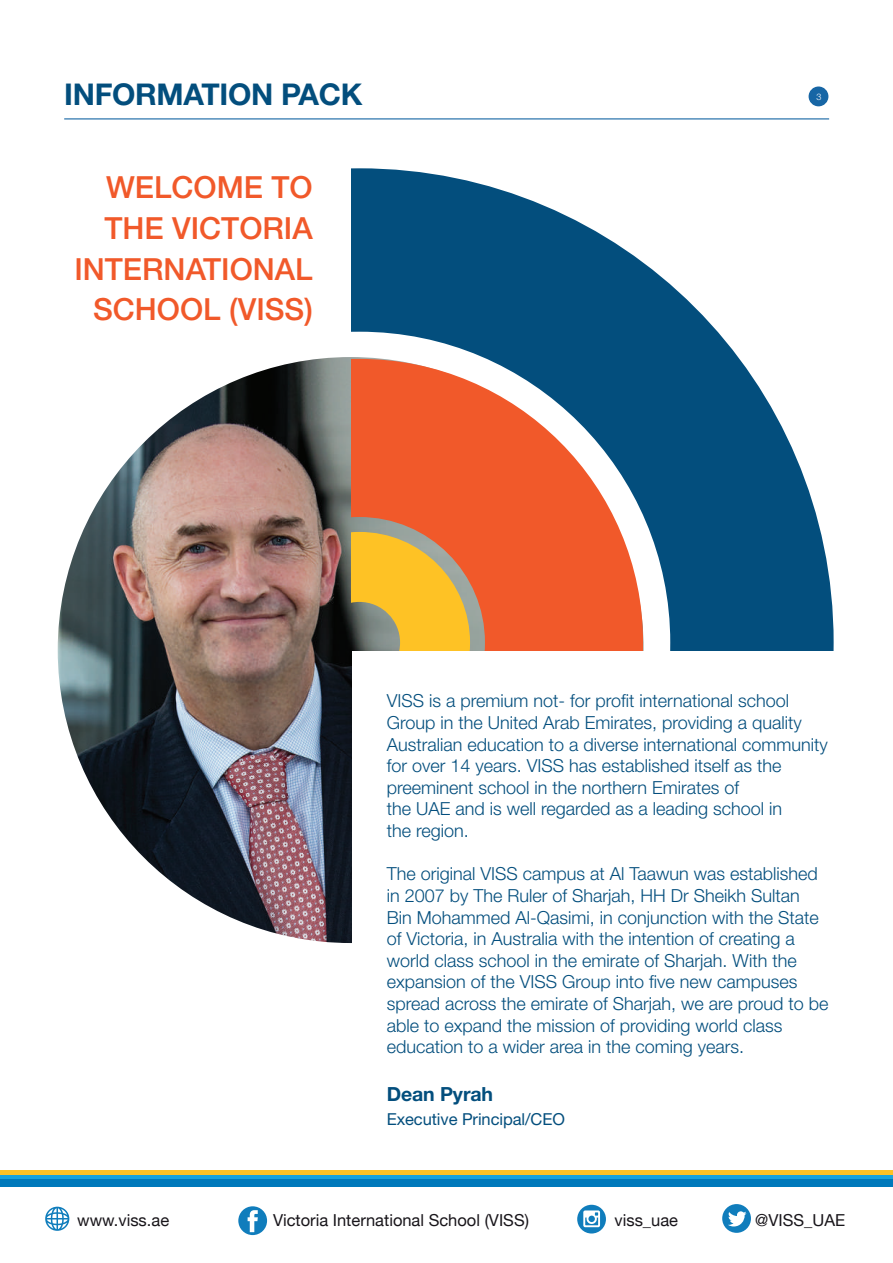
<style>
.page{position:relative;width:893px;height:1263px;background:#fff}
.page>*{position:absolute;margin:0;border:0;box-sizing:border-box;transform-origin:0 0}
.t1{font:500 30.45px/40.7px "Helvetica Neue LT Std";color:#f1592a;text-align:right}
.t2{font:700 30px "Helvetica Neue LT Std";letter-spacing:-.01em;color:#034e7d}
.t3{font:700 19.5px "Helvetica Neue LT Std";letter-spacing:-.005em;color:#034e7d}
.t4{font:300 18px/21.6px "Helvetica Neue LT Std";color:#034e7d}
.t5{font:16.5px "Helvetica Neue";color:#18151a}
.t6{font:16.5px "Helvetica Neue LT Std";letter-spacing:-.005em;color:#034e7d}
.t7{font:300 9px "Helvetica Neue LT Std";color:#fff}
</style>
<div class="page">
<img style="left:58px;top:357px;width:586px;height:586px;border-radius:293px">
<svg style="left:352px;top:168px;width:482px;height:483px"></svg>
<div style="left:0;top:1179px;width:893px;height:7px;background:#0079bb"></div>
<div style="left:0;top:1174px;width:893px;height:5px;background:#19a3dd"></div>
<hr style="left:0;top:1170px;width:893px;height:4px;background:#fec225">
<svg style="left:45px;top:1207px;width:24px;height:24px"></svg>
<svg style="left:238px;top:1206px;width:29px;height:29px"></svg>
<svg style="left:577px;top:1205px;width:29px;height:28px"></svg>
<div style="left:588px;top:1215px;width:7px;height:7px;background:#107dbc;border-radius:50%"></div>
<svg style="left:722px;top:1204px;width:29px;height:29px"></svg>
<div style="left:352px;top:651px;width:481px;height:499px;background:#fff"></div>
<hr style="left:64px;top:118px;width:765px;height:1px;background:#1766a5">
<div style="left:809px;top:87px;width:19px;height:19px;background:#1766a5;border-radius:50%"></div>
<h2 class="t2" style="left:64px;top:76px;width:300px">INFORMATION PACK</h2>
<h1 class="t1" style="left:74px;top:167px;width:240px">WELCOME TO<br>THE VICTORIA<br>INTERNATIONAL<br>SCHOOL (VISS)</h1>
<p class="t7" style="left:816px;top:91px;width:7px">3</p>
<p class="t4" style="left:387px;top:690px;width:443px">VISS is a premium not- for profit international school Group in the United Arab Emirates, providing a quality Australian education to a diverse international community for over 14 years. VISS has established itself as the preeminent school in the northern Emirates of<br>the UAE and is well regarded as a leading school in<br>the region.</p>
<p class="t4" style="left:387px;top:863px;width:443px">The original VISS campus at Al Taawun was established in 2007 by The Ruler of Sharjah, HH Dr Sheikh Sultan Bin Mohammed Al-Qasimi, in conjunction with the State of Victoria, in Australia with the intention of creating a world class school in the emirate of Sharjah. With the expansion of the VISS Group into five new campuses spread across the emirate of Sharjah, we are proud to be able to expand the mission of providing world class education to a wider area in the coming years.</p>
<p class="t3" style="left:387px;top:1082px;width:108px">Dean Pyrah</p>
<p class="t6" style="left:387px;top:1110px;width:180px">Executive Principal/CEO</p>
<p class="t5" style="left:77px;top:1208px;width:93px">www.viss.ae</p>
<p class="t5" style="left:273px;top:1208px;width:257px">Victoria International School (VISS)</p>
<p class="t5" style="left:614px;top:1208px;width:65px">viss_uae</p>
<p class="t5" style="left:755px;top:1208px;width:91px">@VISS_UAE</p>
</div>
